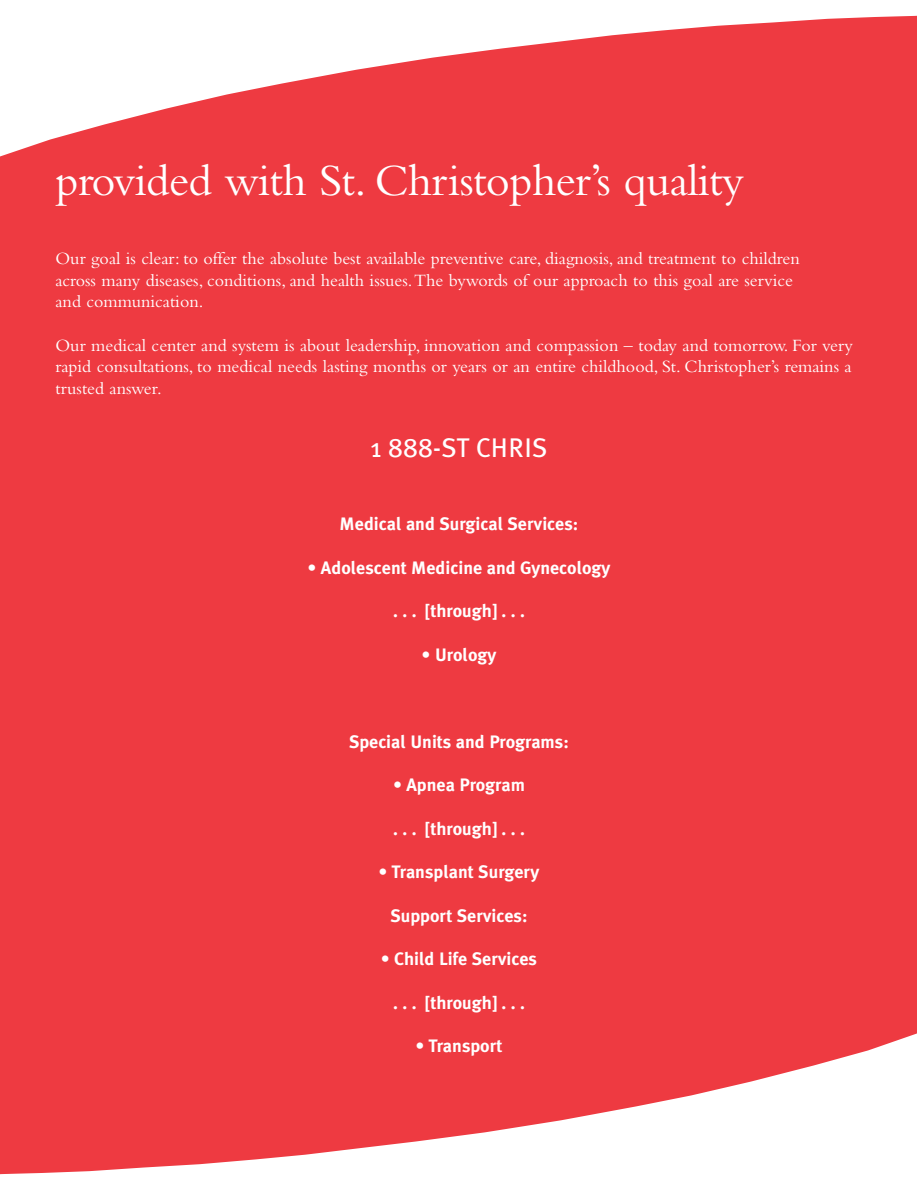
<style>
.page{position:relative;width:918px;height:1188px;background:#fff}
.page>*{position:absolute;margin:0;border:0;box-sizing:border-box;transform-origin:0 0}
.t1{font:46.5px "Bembo";letter-spacing:-.015em;color:#fff}
.t2{font:27px "Meta Plus";color:#fff}
.t3{font:18px/21.6px "Bembo";color:#fff}
.t4{font:700 18px "Meta Plus";color:#fff}
</style>
<div class="page">
<div style="left:0;top:7px;width:916px;height:1181px;background:#ee3a41"></div>
<svg style="left:0;top:7px;width:917px;height:153px"></svg>
<svg style="left:0;top:1028px;width:917px;height:160px"></svg>
<h1 class="t1" style="left:56px;top:163px;width:690px">provided with St. Christopher’s quality</h1>
<p class="t3" style="left:56px;top:249px;width:746px">Our goal is clear: to offer the absolute best available preventive care, diagnosis, and treatment to children across many diseases, conditions, and health issues.The bywords of our approach to this goal are service and communication.</p>
<p class="t3" style="left:56px;top:336px;width:799px;text-align:justify">Our medical center and system is about leadership, innovation and compassion – today and tomorrow. For very rapid consultations, to medical needs lasting months or years or an entire childhood, St. Christopher’s remains a trusted answer.</p>
<h2 class="t2" style="left:370px;top:438px;width:179px">1 888-ST CHRIS</h2>
<p class="t4" style="left:340px;top:518px;width:240px">Medical and Surgical Services:</p>
<p class="t4" style="left:308px;top:561px;width:305px">• Adolescent Medicine and Gynecology</p>
<p class="t4" style="left:393px;top:605px;width:133px">. . . [through] . . .</p>
<p class="t4" style="left:422px;top:648px;width:76px">• Urology</p>
<p class="t4" style="left:349px;top:735px;width:221px">Special Units and Programs:</p>
<p class="t4" style="left:393px;top:779px;width:133px">• Apnea Program</p>
<p class="t4" style="left:393px;top:822px;width:133px">. . . [through] . . .</p>
<p class="t4" style="left:379px;top:866px;width:162px">• Transplant Surgery</p>
<p class="t4" style="left:390px;top:909px;width:139px">Support Services:</p>
<p class="t4" style="left:381px;top:953px;width:158px">• Child Life Services</p>
<p class="t4" style="left:393px;top:996px;width:133px">. . . [through] . . .</p>
<p class="t4" style="left:415px;top:1040px;width:89px">• Transport</p>
</div>
